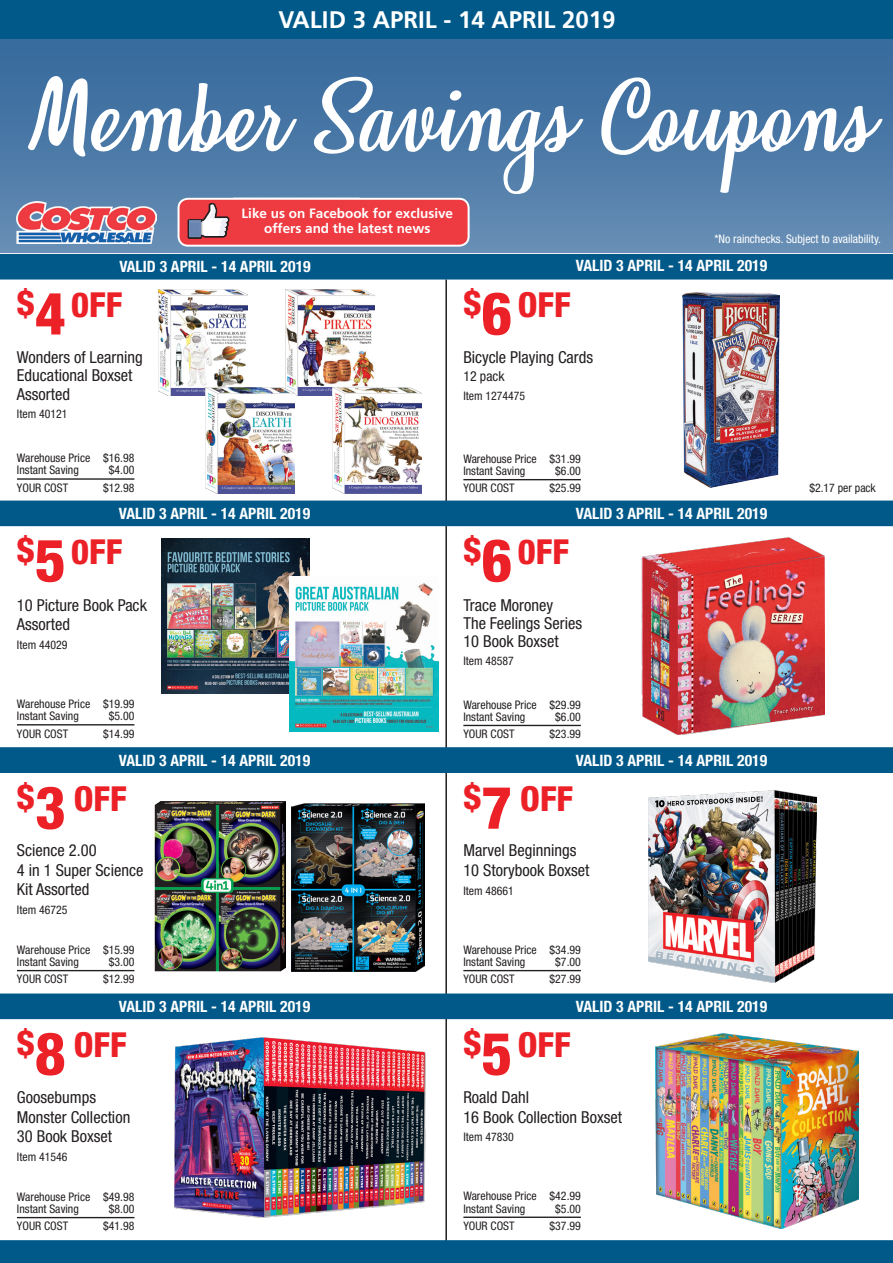
<style>
.page{position:relative;width:893px;height:1263px;background:#fff}
.page>*{position:absolute;margin:0;border:0;box-sizing:border-box;transform-origin:0 0}
.t1{font:87px "Honeymoon Personal Use";color:#fff}
.t2{font:800 condensed 34.5px "Helvetica Neue LT Std";color:#ec2127}
.t3{font:700 24px "Frutiger";color:#fff}
.t4{font:condensed 16.5px/19.5px "Helvetica Neue LT Std";color:#231f20}
.t5{font:700 condensed 15.6px "Helvetica Neue LT Std";color:#fff}
.t6{font:condensed 13.8px "Helvetica Neue LT Std";color:#231f20}
.t7{font:700 13.5px "Frutiger";color:#fff}
.t8{font:condensed 11.85px "Helvetica Neue LT Std";color:#231f20}
.t9{font:condensed 11.85px "Helvetica Neue LT Std";color:#fff}
.s1{font-size:59.25px}
</style>
<div class="page">
<svg style="left:0;top:39px;width:893px;height:215px;background:#4b79a7"></svg>
<img style="left:655px;top:1034px;width:204px;height:195px">
<div style="left:0;top:0;width:893px;height:39px;background:#005988"></div>
<div style="left:0;top:254px;width:893px;height:25px;background:#005988"></div>
<hr style="left:445px;top:279px;width:2px;height:984px;background:#231f20">
<div style="left:0;top:501px;width:893px;height:25px;background:#005988"></div>
<div style="left:0;top:747px;width:893px;height:26px;background:#005988"></div>
<div style="left:0;top:1240px;width:893px;height:23px;background:#005988"></div>
<div style="left:0;top:993px;width:893px;height:26px;background:#005988"></div>
<img style="left:17px;top:202px;width:140px;height:41px">
<hr style="left:17px;top:1217px;width:117px;height:1px;background:#231f20">
<hr style="left:463px;top:970px;width:118px;height:1px;background:#231f20">
<hr style="left:463px;top:1216px;width:118px;height:2px;background:#231f20">
<hr style="left:463px;top:479px;width:118px;height:1px;background:#231f20">
<hr style="left:463px;top:725px;width:118px;height:1px;background:#231f20">
<hr style="left:17px;top:970px;width:117px;height:1px;background:#231f20">
<hr style="left:17px;top:478px;width:117px;height:2px;background:#231f20">
<hr style="left:17px;top:724px;width:117px;height:1px;background:#231f20">
<img style="left:292px;top:804px;width:133px;height:167px">
<img style="left:174px;top:1037px;width:251px;height:181px">
<img style="left:641px;top:538px;width:183px;height:197px">
<img style="left:649px;top:791px;width:167px;height:191px">
<img style="left:154px;top:802px;width:131px;height:169px">
<img style="left:159px;top:289px;width:89px;height:107px">
<img style="left:285px;top:289px;width:89px;height:106px">
<img style="left:162px;top:539px;width:148px;height:154px">
<svg style="left:178px;top:198px;width:292px;height:49px;background:#e85159"></svg>
<img style="left:233px;top:198px;width:127px;height:1px">
<img style="left:682px;top:292px;width:97px;height:196px">
<img style="left:205px;top:387px;width:89px;height:106px">
<img style="left:333px;top:387px;width:88px;height:106px">
<img style="left:289px;top:576px;width:149px;height:155px">
<p class="t3" style="left:278px;top:6px;width:339px">VALID 3 APRIL - 14 APRIL 2019</p>
<p class="t1" style="left:28px;top:69px;width:846px">Member Savings Coupons</p>
<p class="t7" style="left:242px;top:206px;width:213px">Like us on Facebook for exclusive</p>
<p class="t7" style="left:264px;top:221px;width:168px">offers and the latest news</p>
<p class="t9" style="left:714px;top:232px;width:168px">*No rainchecks. Subject to availability.</p>
<p class="t5" style="left:119px;top:257px;width:193px">VALID 3 APRIL - 14 APRIL 2019</p>
<p class="t5" style="left:576px;top:256px;width:193px">VALID 3 APRIL - 14 APRIL 2019</p>
<p class="t2" style="left:17px;top:283px;width:107px">$<span class="s1">4</span> 0FF</p>
<p class="t2" style="left:463px;top:283px;width:109px">$<span class="s1">6</span> OFF</p>
<p class="t4" style="left:17px;top:347px;width:127px">Wonders of Learning</p>
<p class="t4" style="left:17px;top:365px;width:117px">Educational Boxset</p>
<p class="t4" style="left:17px;top:384px;width:55px">Assorted</p>
<p class="t8" style="left:17px;top:407px;width:52px">Item 40121</p>
<p class="t4" style="left:463px;top:347px;width:131px">Bicycle Playing Cards</p>
<p class="t6" style="left:463px;top:368px;width:43px">12 pack</p>
<p class="t8" style="left:463px;top:388px;width:63px">Item 1274475</p>
<p class="t8" style="left:17px;top:451px;width:75px">Warehouse Price</p>
<p class="t8" style="left:103px;top:451px;width:33px">$16.98</p>
<p class="t8" style="left:17px;top:463px;width:63px">Instant Saving</p>
<p class="t8" style="left:109px;top:463px;width:27px">$4.00</p>
<p class="t8" style="left:17px;top:481px;width:53px">YOUR COST</p>
<p class="t8" style="left:103px;top:481px;width:33px">$12.98</p>
<p class="t8" style="left:463px;top:452px;width:75px">Warehouse Price</p>
<p class="t8" style="left:550px;top:452px;width:33px">$31.99</p>
<p class="t8" style="left:463px;top:464px;width:63px">Instant Saving</p>
<p class="t8" style="left:555px;top:464px;width:27px">$6.00</p>
<p class="t8" style="left:463px;top:481px;width:53px">YOUR COST</p>
<p class="t8" style="left:550px;top:481px;width:33px">$25.99</p>
<p class="t8" style="left:809px;top:481px;width:68px">$2.17 per pack</p>
<p class="t5" style="left:119px;top:504px;width:193px">VALID 3 APRIL - 14 APRIL 2019</p>
<p class="t5" style="left:576px;top:504px;width:193px">VALID 3 APRIL - 14 APRIL 2019</p>
<p class="t2" style="left:17px;top:530px;width:107px">$<span class="s1">5</span> 0FF</p>
<p class="t2" style="left:463px;top:530px;width:107px">$<span class="s1">6</span> 0FF</p>
<p class="t4" style="left:17px;top:595px;width:132px">10 Picture Book Pack<br>Assorted</p>
<p class="t8" style="left:17px;top:638px;width:52px">Item 44029</p>
<p class="t8" style="left:17px;top:697px;width:75px">Warehouse Price</p>
<p class="t8" style="left:103px;top:697px;width:33px">$19.99</p>
<p class="t8" style="left:17px;top:709px;width:63px">Instant Saving</p>
<p class="t8" style="left:109px;top:709px;width:27px">$5.00</p>
<p class="t8" style="left:17px;top:726px;width:53px">YOUR COST</p>
<p class="t8" style="left:103px;top:726px;width:33px">$14.99</p>
<p class="t4" style="left:463px;top:595px;width:91px">Trace Moroney</p>
<p class="t4" style="left:463px;top:613px;width:120px">The Feelings Series</p>
<p class="t4" style="left:463px;top:631px;width:97px">10 Book Boxset</p>
<p class="t8" style="left:463px;top:654px;width:52px">Item 48587</p>
<p class="t8" style="left:463px;top:698px;width:75px">Warehouse Price</p>
<p class="t8" style="left:550px;top:698px;width:33px">$29.99</p>
<p class="t8" style="left:463px;top:710px;width:63px">Instant Saving</p>
<p class="t8" style="left:555px;top:710px;width:27px">$6.00</p>
<p class="t8" style="left:463px;top:727px;width:53px">YOUR COST</p>
<p class="t8" style="left:550px;top:727px;width:33px">$23.99</p>
<p class="t5" style="left:119px;top:751px;width:193px">VALID 3 APRIL - 14 APRIL 2019</p>
<p class="t5" style="left:576px;top:751px;width:193px">VALID 3 APRIL - 14 APRIL 2019</p>
<p class="t2" style="left:17px;top:777px;width:111px">$<span class="s1">3</span> OFF</p>
<p class="t4" style="left:17px;top:841px;width:81px">Science 2.00</p>
<p class="t4" style="left:17px;top:860px;width:128px">4 in 1 Super Science<br>Kit Assorted</p>
<p class="t8" style="left:17px;top:903px;width:52px">Item 46725</p>
<p class="t8" style="left:17px;top:943px;width:75px">Warehouse Price</p>
<p class="t8" style="left:103px;top:943px;width:33px">$15.99</p>
<p class="t8" style="left:17px;top:955px;width:63px">Instant Saving</p>
<p class="t8" style="left:109px;top:955px;width:27px">$3.00</p>
<p class="t8" style="left:17px;top:972px;width:53px">YOUR COST</p>
<p class="t8" style="left:103px;top:972px;width:33px">$12.99</p>
<p class="t2" style="left:463px;top:777px;width:111px">$<span class="s1">7</span> OFF</p>
<p class="t4" style="left:463px;top:841px;width:115px">Marvel Beginnings</p>
<p class="t4" style="left:463px;top:860px;width:128px">10 Storybook Boxset</p>
<p class="t8" style="left:463px;top:883px;width:52px">Item 48661</p>
<p class="t8" style="left:463px;top:943px;width:75px">Warehouse Price</p>
<p class="t8" style="left:550px;top:943px;width:33px">$34.99</p>
<p class="t8" style="left:463px;top:955px;width:63px">Instant Saving</p>
<p class="t8" style="left:555px;top:955px;width:27px">$7.00</p>
<p class="t8" style="left:463px;top:972px;width:53px">YOUR COST</p>
<p class="t8" style="left:550px;top:972px;width:33px">$27.99</p>
<p class="t5" style="left:119px;top:997px;width:193px">VALID 3 APRIL - 14 APRIL 2019</p>
<p class="t5" style="left:576px;top:997px;width:193px">VALID 3 APRIL - 14 APRIL 2019</p>
<p class="t2" style="left:17px;top:1023px;width:111px">$<span class="s1">8</span> OFF</p>
<p class="t4" style="left:17px;top:1087px;width:81px">Goosebumps</p>
<p class="t4" style="left:17px;top:1107px;width:115px">Monster Collection</p>
<p class="t4" style="left:17px;top:1126px;width:97px">30 Book Boxset</p>
<p class="t8" style="left:17px;top:1150px;width:52px">Item 41546</p>
<p class="t8" style="left:17px;top:1190px;width:75px">Warehouse Price</p>
<p class="t8" style="left:103px;top:1190px;width:33px">$49.98</p>
<p class="t8" style="left:17px;top:1202px;width:63px">Instant Saving</p>
<p class="t8" style="left:109px;top:1202px;width:27px">$8.00</p>
<p class="t8" style="left:17px;top:1219px;width:53px">YOUR COST</p>
<p class="t8" style="left:103px;top:1219px;width:33px">$41.98</p>
<p class="t2" style="left:463px;top:1023px;width:109px">$<span class="s1">5</span> OFF</p>
<p class="t4" style="left:463px;top:1087px;width:67px">Roald Dahl</p>
<p class="t4" style="left:463px;top:1107px;width:160px">16 Book Collection Boxset</p>
<p class="t8" style="left:463px;top:1130px;width:52px">Item 47830</p>
<p class="t8" style="left:463px;top:1189px;width:75px">Warehouse Price</p>
<p class="t8" style="left:550px;top:1189px;width:33px">$42.99</p>
<p class="t8" style="left:463px;top:1202px;width:63px">Instant Saving</p>
<p class="t8" style="left:555px;top:1202px;width:27px">$5.00</p>
<p class="t8" style="left:463px;top:1219px;width:53px">YOUR COST</p>
<p class="t8" style="left:550px;top:1219px;width:33px">$37.99</p>
</div>
